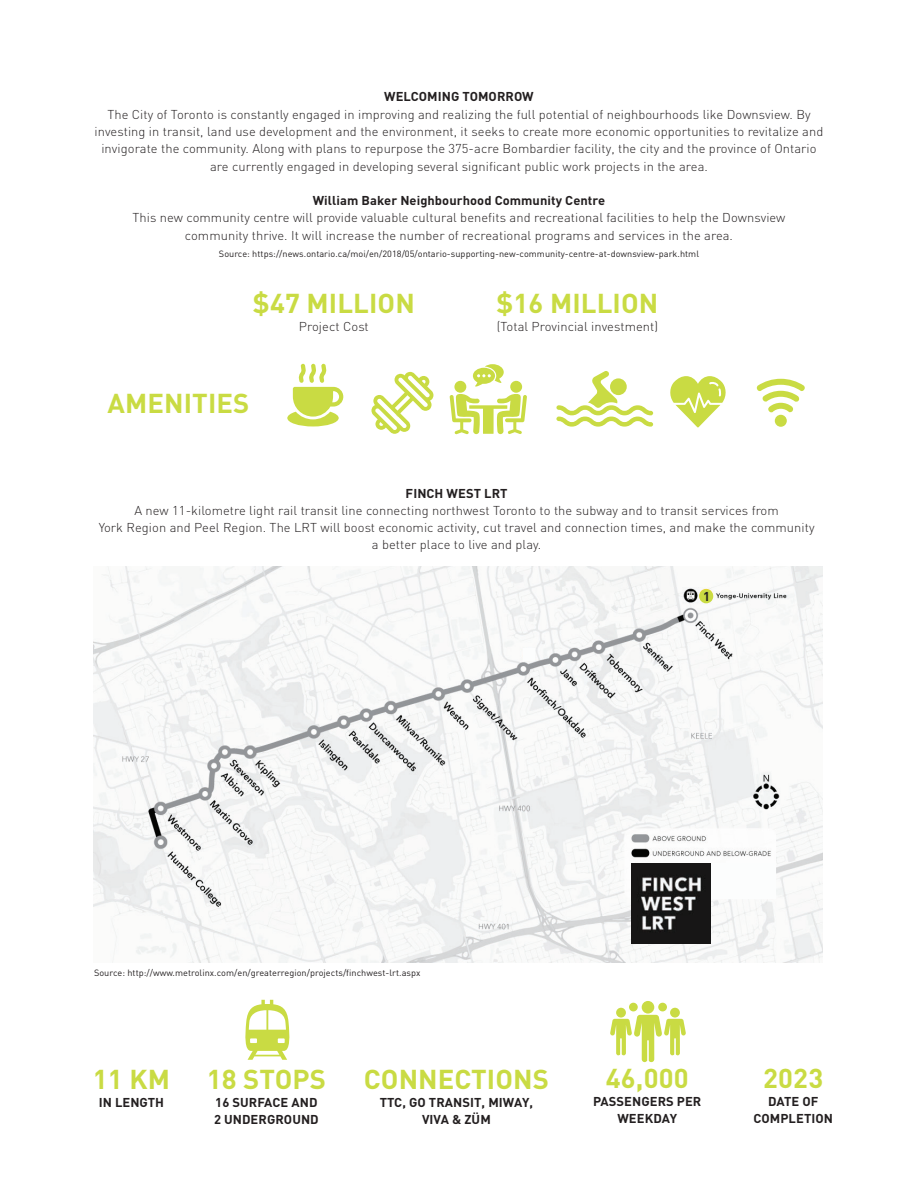
<style>
.page{position:relative;width:918px;height:1188px;background:#fff}
.page>*{position:absolute;margin:0;border:0;box-sizing:border-box;transform-origin:0 0}
.t1{font:700 27px "DIN";letter-spacing:.005em;color:#c9db43}
.t2{font:300 12.75px/17.2px "DIN";letter-spacing:.005em;color:#231f20;text-align:center}
.t3{font:700 12.75px/17.2px "DIN";letter-spacing:.005em;color:#231f20;text-align:center}
.t4{font:9px "DIN";letter-spacing:.005em;color:#231f20}
</style>
<div class="page">
<img style="left:94px;top:566px;width:729px;height:397px">
<div style="left:523px;top:648px;width:11px;height:13px;background:#fcfdfd"></div>
<div style="left:699px;top:589px;width:14px;height:14px;background:#c9db43;border-radius:50%"></div>
<div style="left:711px;top:863px;width:65px;height:36px;background:#fcfdfd"></div>
<img style="left:631px;top:863px;width:80px;height:80px">
<svg style="left:287px;top:364px;width:56px;height:62px"></svg>
<svg style="left:670px;top:376px;width:56px;height:51px"></svg>
<svg style="left:556px;top:371px;width:97px;height:56px"></svg>
<svg style="left:756px;top:379px;width:49px;height:48px"></svg>
<svg style="left:371px;top:372px;width:62px;height:62px"></svg>
<div style="left:454px;top:381px;width:13px;height:12px;background:#c9db43;border-radius:50%"></div>
<div style="left:510px;top:381px;width:12px;height:12px;background:#c9db43;border-radius:50%"></div>
<svg style="left:450px;top:394px;width:77px;height:40px"></svg>
<svg style="left:473px;top:364px;width:31px;height:23px"></svg>
<svg style="left:610px;top:1001px;width:76px;height:61px"></svg>
<svg style="left:245px;top:1000px;width:45px;height:60px"></svg>
<p class="t3" style="left:384px;top:88px;width:151px">WELCOMING TOMORROW</p>
<p class="t2" style="left:95px;top:105px;width:730px">The City of Toronto is constantly engaged in improving and realizing the full potential of neighbourhoods like Downsview. By investing in transit, land use development and the environment, it seeks to create more economic opportunities to revitalize and invigorate the community. Along with plans to repurpose the 375-acre Bombardier facility, the city and the province of Ontario are currently engaged in developing several significant public work projects in the area.</p>
<p class="t3" style="left:313px;top:191px;width:294px">William Baker Neighbourhood Community Centre</p>
<p class="t2" style="left:133px;top:209px;width:654px">This new community centre will provide valuable cultural benefits and recreational facilities to help the Downsview community thrive. It will increase the number of recreational programs and services in the area.</p>
<p class="t4" style="left:219px;top:248px;width:482px">Source: https://news.ontario.ca/moi/en/2018/05/ontario-supporting-new-community-centre-at-downsview-park.html</p>
<h1 class="t1" style="left:253px;top:286px;width:164px">$47 MILLION</h1>
<p class="t2" style="left:299px;top:317px;width:71px">Project Cost</p>
<h1 class="t1" style="left:107px;top:386px;width:143px">AMENITIES</h1>
<h1 class="t1" style="left:496px;top:286px;width:164px">$16 MILLION</h1>
<p class="t2" style="left:497px;top:317px;width:163px">(Total Provincial investment)</p>
<p class="t3" style="left:406px;top:484px;width:103px">FINCH WEST LRT</p>
<p class="t2" style="left:99px;top:502px;width:717px">A new 11-kilometre light rail transit line connecting northwest Toronto to the subway and to transit services from<br>York Region and Peel Region. The LRT will boost economic activity, cut travel and connection times, and make the community a better place to live and play.</p>
<p class="t3" style="left:703px;top:588px;width:9px">1</p>
<p class="t4" style="left:94px;top:967px;width:328px">Source: http://www.metrolinx.com/en/greaterregion/projects/finchwest-lrt.aspx</p>
<h1 class="t1" style="left:93px;top:1062px;width:79px">11 KM</h1>
<p class="t3" style="left:99px;top:1093px;width:67px">IN LENGTH</p>
<h1 class="t1" style="left:207px;top:1062px;width:121px">18 STOPS</h1>
<p class="t3" style="left:214px;top:1093px;width:106px;text-align:left">16 SURFACE AND<br>2 UNDERGROUND</p>
<h1 class="t1" style="left:364px;top:1062px;width:187px">CONNECTIONS</h1>
<p class="t3" style="left:380px;top:1093px;width:155px">TTC, GO TRANSIT, MIWAY,<br>VIVA &amp; ZÜM</p>
<h1 class="t1" style="left:606px;top:1061px;width:84px">46,000</h1>
<p class="t3" style="left:593px;top:1092px;width:110px">PASSENGERS PER<br>WEEKDAY</p>
<h1 class="t1" style="left:763px;top:1061px;width:61px">2023</h1>
<p class="t3" style="left:753px;top:1092px;width:81px">DATE OF<br>COMPLETION</p>
</div>
